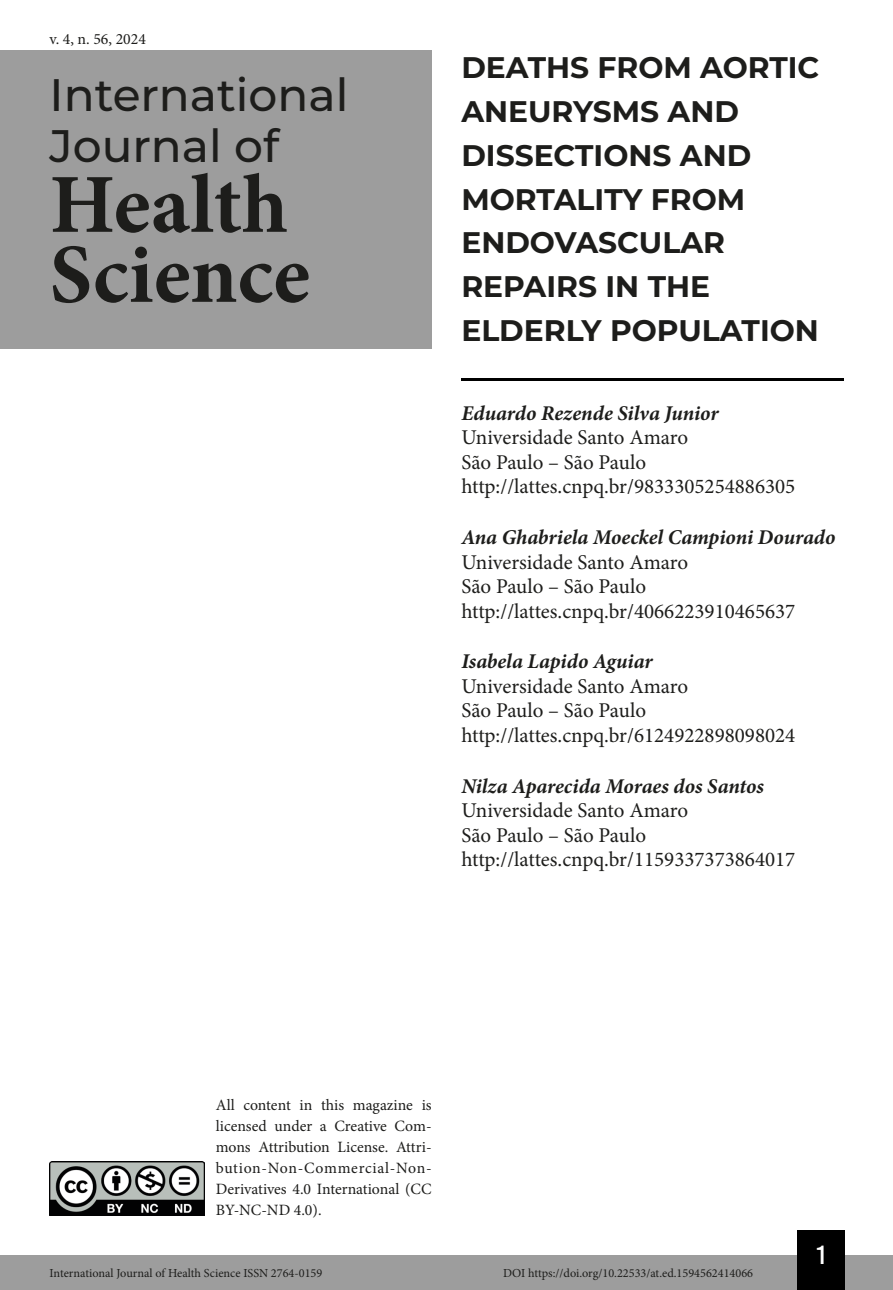
<style>
.page{position:relative;width:893px;height:1290px;background:#fff}
.page>*{position:absolute;margin:0;border:0;box-sizing:border-box;transform-origin:0 0}
.t1{font:700 84px/70px "Minion Pro";color:#1d1d1b}
.t2{font:500 45.5px/50.8px "Montserrat";color:#1d1d1b}
.Título_Artigo{font:700 29.75px/43.8px "Montserrat";color:#1d1d1b}
.t3{font:26.25px "Bebas Kai";color:#fff}
.Infos_autor{font:21px "Minion Pro";color:#1d1d1b}
.Autor{font:italic 700 21px "Minion Pro";letter-spacing:-.005em;color:#1d1d1b}
.t4{font:15.75px/21px "Minion Pro";color:#1d1d1b;text-align:justify}
.t5{font:12.25px "Minion Pro";color:#1d1d1b}
</style>
<div class="page">
<div style="left:0;top:1255px;width:893px;height:35px;background:#9d9d9d"></div>
<div style="left:797px;top:1230px;width:48px;height:60px;background:#000"></div>
<img style="left:50px;top:1161px;width:154px;height:54px">
<div style="left:0;top:50px;width:432px;height:298px;background:#9d9d9d"></div>
<hr style="left:461px;top:378px;width:382px;height:2px;background:#000">
<p class="t4" style="left:50px;top:28px;width:98px">v. 4, n. 56, 2024</p>
<h2 class="t2" style="left:50px;top:68px;width:300px">International<br>Journal of</h2>
<h1 class="t1" style="left:50px;top:169px;width:262px">Health<br>Science</h1>
<p class="Título_Artigo" style="left:461px;top:44px;width:360px">DEATHS FROM AORTIC<br>ANEURYSMS AND<br>DISSECTIONS AND<br>MORTALITY FROM<br>ENDOVASCULAR<br>REPAIRS IN THE<br>ELDERLY POPULATION</p>
<p class="Autor" style="left:461px;top:398px;width:259px">Eduardo Rezende Silva Junior</p>
<p class="Infos_autor" style="left:461px;top:423px;width:228px">Universidade Santo Amaro</p>
<p class="Infos_autor" style="left:461px;top:448px;width:186px">São Paulo – São Paulo</p>
<p class="Infos_autor" style="left:461px;top:472px;width:335px">http://lattes.cnpq.br/9833305254886305</p>
<p class="Autor" style="left:461px;top:522px;width:376px">Ana Ghabriela Moeckel Campioni Dourado</p>
<p class="Infos_autor" style="left:461px;top:548px;width:228px">Universidade Santo Amaro</p>
<p class="Infos_autor" style="left:461px;top:572px;width:186px">São Paulo – São Paulo</p>
<p class="Infos_autor" style="left:461px;top:597px;width:335px">http://lattes.cnpq.br/4066223910465637</p>
<p class="Autor" style="left:461px;top:646px;width:193px">Isabela Lapido Aguiar</p>
<p class="Infos_autor" style="left:461px;top:672px;width:228px">Universidade Santo Amaro</p>
<p class="Infos_autor" style="left:461px;top:696px;width:186px">São Paulo – São Paulo</p>
<p class="Infos_autor" style="left:461px;top:721px;width:335px">http://lattes.cnpq.br/6124922898098024</p>
<p class="Autor" style="left:461px;top:771px;width:304px">Nilza Aparecida Moraes dos Santos</p>
<p class="Infos_autor" style="left:461px;top:796px;width:228px">Universidade Santo Amaro</p>
<p class="Infos_autor" style="left:461px;top:821px;width:186px">São Paulo – São Paulo</p>
<p class="Infos_autor" style="left:461px;top:845px;width:335px">http://lattes.cnpq.br/1159337373864017</p>
<p class="t4" style="left:216px;top:1095px;width:217px">All content in this magazine is licensed under a Creative Com&shy;mons Attribution License. Attri&shy;bution-Non-Commercial-Non-Derivatives 4.0 International (CC BY-NC-ND 4.0).</p>
<p class="t3" style="left:817px;top:1241px;width:10px">1</p>
<p class="t5" style="left:50px;top:1265px;width:274px">International Journal of Health Science ISSN 2764-0159</p>
<p class="t5" style="left:503px;top:1265px;width:252px">DOI https://doi.org/10.22533/at.ed.1594562414066</p>
</div>
